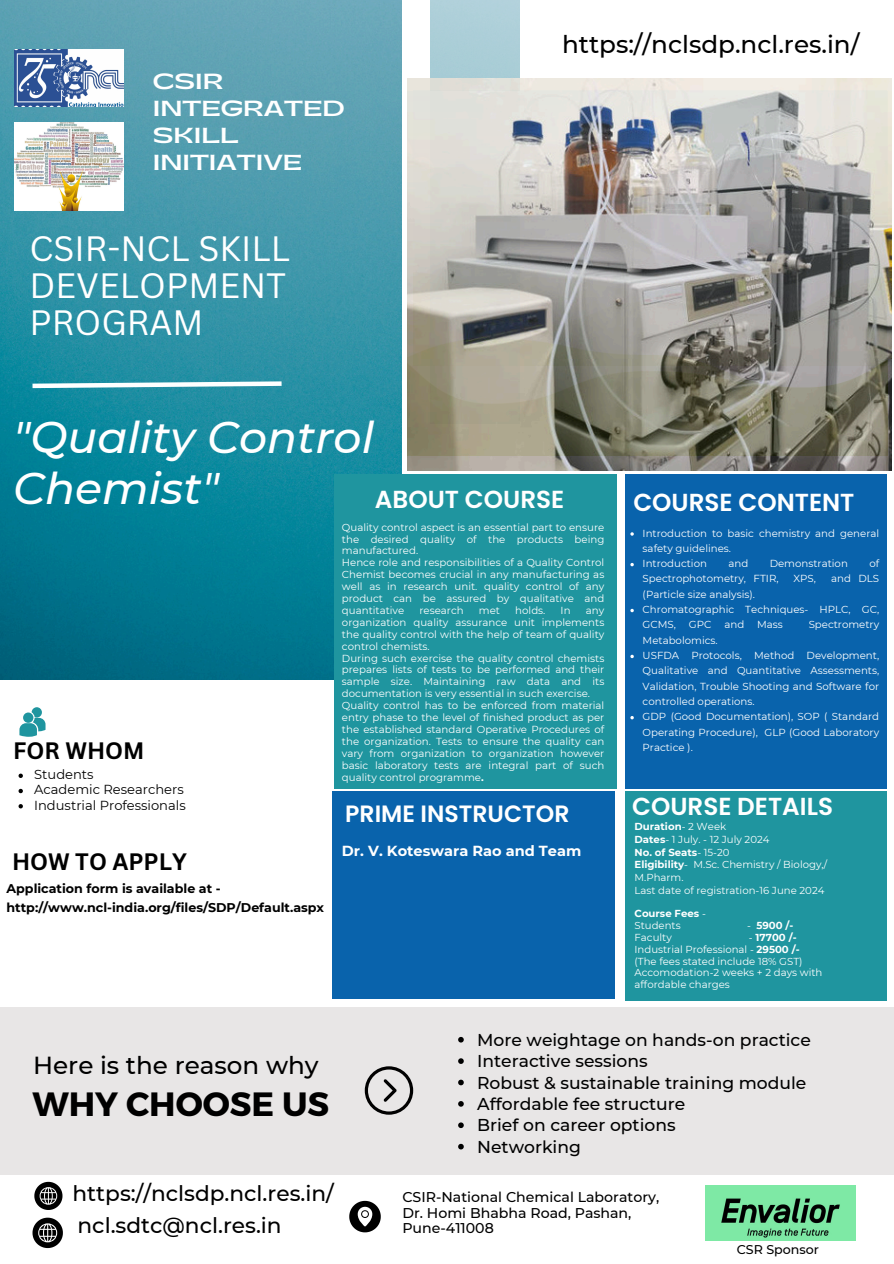
<style>
.page{position:relative;width:894px;height:1264px;background:#fff}
.page>*{position:absolute;margin:0;border:0;box-sizing:border-box;transform-origin:0 0}
.t1{font:italic 500 44.1px/50.7px "Montserrat";color:#fff}
.t2{font:34.35px/37.2px "Canva Sans";color:#fff;text-align:justify}
.t3{font:700 33.6px "Montserrat";color:#000}
.t4{font:500 24.6px "Montserrat";color:#000}
.t5{font:600 24.6px "Poppins";color:#fff}
.t6{font:600 23.55px "Poppins";color:#fff}
.t7{font:700 23.1px "Canva Sans";color:#000}
.t8{font:500 21.6px "Montserrat";color:#000}
.t9{font:700 20.55px/27px "Gatwick";color:#fff}
.t10{font:500 17.1px "Montserrat";color:#000}
.t11{font:700 14.55px "Montserrat";color:#fff}
.t12{font:500 14.1px/15.8px "Montserrat";color:#000}
.t13{font:13.05px "Montserrat";color:#010101}
.t14{font:700 12.6px "Montserrat";color:#000}
.t15{font:500 12.6px "Montserrat";color:#000}
.t16{font:10.2px/11.9px "Montserrat";color:#fff;text-align:justify}
.t17{font:700 10.2px "Montserrat";color:#fff}
.s1{font-weight:700}
.s2{font-weight:400}
</style>
<div class="page">
<img style="left:0;top:0;width:402px;height:679px">
<div style="left:334px;top:474px;width:282px;height:314px;background:#1f959f"></div>
<div style="left:625px;top:474px;width:261px;height:314px;background:#0963ac"></div>
<div style="left:0;top:1007px;width:893px;height:167px;background:#e8e6e6"></div>
<svg style="left:34px;top:1181px;width:28px;height:28px"></svg>
<svg style="left:349px;top:1200px;width:31px;height:32px"></svg>
<svg style="left:364px;top:1066px;width:49px;height:48px"></svg>
<div style="left:331px;top:791px;width:283px;height:207px;background:#0963ac"></div>
<div style="left:625px;top:791px;width:261px;height:209px;background:#1f959f"></div>
<svg style="left:28px;top:379px;width:258px;height:11px"></svg>
<svg style="left:19px;top:707px;width:26px;height:29px"></svg>
<svg style="left:32px;top:1217px;width:31px;height:30px"></svg>
<img style="left:705px;top:1185px;width:149px;height:55px">
<svg style="left:458px;top:1036px;width:5px;height:6px"></svg>
<svg style="left:458px;top:1058px;width:5px;height:5px"></svg>
<svg style="left:458px;top:1079px;width:5px;height:6px"></svg>
<svg style="left:458px;top:1101px;width:5px;height:5px"></svg>
<svg style="left:458px;top:1122px;width:5px;height:6px"></svg>
<svg style="left:458px;top:1143px;width:5px;height:6px"></svg>
<svg style="left:19px;top:773px;width:4px;height:5px"></svg>
<svg style="left:19px;top:788px;width:4px;height:5px"></svg>
<svg style="left:19px;top:804px;width:4px;height:4px"></svg>
<img style="left:407px;top:78px;width:484px;height:393px">
<img style="left:15px;top:49px;width:109px;height:58px">
<img style="left:15px;top:122px;width:109px;height:88px">
<p class="t9" style="left:153px;top:68px;width:193px">CSIR<br>INTEGRATED<br>SKILL<br>INITIATIVE</p>
<p class="t2" style="left:29px;top:229px;width:262px">CSIR-NCL SKILL DEVELOPMENT PROGRAM</p>
<p class="t4" style="left:562px;top:30px;width:299px">https://nclsdp.ncl.res.in/</p>
<h4 class="t1" style="left:13px;top:412px;width:362px">"Quality Control<br>Chemist"</h4>
<p class="t5" style="left:375px;top:482px;width:191px">ABOUT COURSE</p>
<p class="t7" style="left:13px;top:733px;width:133px">FOR WHOM</p>
<h5 class="t13" style="left:34px;top:766px;width:61px">Students</h5>
<p class="t13" style="left:34px;top:781px;width:151px">Academic Researchers</p>
<h2 class="t13" style="left:34px;top:796px;width:153px">Industrial Professionals</h2>
<p class="t7" style="left:12px;top:845px;width:176px">HOW TO APPLY</p>
<p class="t14" style="left:7px;top:880px;width:215px">Application form is available at -</p>
<p class="t14" style="left:7px;top:899px;width:319px">http://www.ncl-india.org/files/SDP/Default.aspx</p>
<p class="t16" style="left:342px;top:521px;width:264px">Quality control aspect is an essential part to ensure the desired quality of the products being manufactured.</p>
<p class="t16" style="left:342px;top:556px;width:264px">Hence role and responsibilities of a Quality Control Chemist becomes crucial in any manufacturing as well as in research unit. quality control of any product can be assured by qualitative and quantitative</p>
<p class="t16" style="left:419px;top:604px;width:46px">research</p>
<p class="t16" style="left:479px;top:604px;width:23px">met</p>
<p class="t16" style="left:515px;top:604px;width:32px">holds.</p>
<p class="t16" style="left:560px;top:604px;width:11px">In</p>
<p class="t16" style="left:342px;top:604px;width:264px;text-indent:244px">any organization quality assurance unit implements the quality control with the help of team of quality control chemists.</p>
<p class="t16" style="left:342px;top:652px;width:264px">During such exercise the quality control chemists prepares lists of tests to be performed and their sample size. Maintaining raw data and its documentation is very essential in such exercise.</p>
<p class="t16" style="left:342px;top:699px;width:264px">Quality control has to be enforced from material entry phase to the level of finished product as per the established standard Operative Procedures of the organization. Tests to ensure the quality can vary from organization to organization however basic laboratory tests are integral part of such quality control programme<span class="s1">.</span></p>
<p class="t6" style="left:345px;top:797px;width:226px">PRIME INSTRUCTOR</p>
<h4 class="t11" style="left:342px;top:841px;width:241px">Dr. V. Koteswara Rao and Team</h4>
<p class="t5" style="left:633px;top:485px;width:222px">COURSE CONTENT</p>
<p class="t16" style="left:642px;top:525px;width:238px;line-height:15.3px">Introduction to basic chemistry and general safety guidelines.</p>
<p class="t16" style="left:642px;top:557px;width:66px">Introduction</p>
<p class="t16" style="left:728px;top:557px;width:21px">and</p>
<p class="t16" style="left:769px;top:557px;width:80px">Demonstration</p>
<p class="t16" style="left:869px;top:557px;width:11px">of</p>
<p class="t16" style="left:642px;top:573px;width:137px">Spectrophotometry, FTIR,</p>
<p class="t16" style="left:793px;top:573px;width:24px">XPS,</p>
<p class="t16" style="left:830px;top:573px;width:50px">and DLS</p>
<p class="t16" style="left:642px;top:588px;width:114px">(Particle size analysis).</p>
<p class="t16" style="left:642px;top:601px;width:238px;line-height:15.3px">Chromatographic Techniques- HPLC, GC,<br>GCMS,</p>
<p class="t16" style="left:688px;top:619px;width:24px">GPC</p>
<p class="t16" style="left:724px;top:619px;width:21px">and</p>
<p class="t16" style="left:757px;top:619px;width:27px">Mass</p>
<p class="t16" style="left:808px;top:619px;width:72px">Spectrometry</p>
<p class="t16" style="left:642px;top:634px;width:76px">Metabolomics.</p>
<p class="t16" style="left:642px;top:647px;width:238px;line-height:15.3px">USFDA Protocols, Method Development, Qualitative and Quantitative Assessments, Validation, Trouble Shooting and Software for controlled operations.</p>
<h4 class="t16" style="left:642px;top:709px;width:238px;line-height:15.3px">GDP (Good Documentation), SOP ( Standard Operating Procedure), GLP (Good Laboratory Practice ).</h4>
<p class="t5" style="left:632px;top:788px;width:202px">COURSE DETAILS</p>
<h4 class="t17" style="left:634px;top:820px;width:93px">Duration<span class="s2">- 2 Week</span></h4>
<p class="t16" style="left:634px;top:833px;width:136px"><span class="s1">Dates</span>- 1 July. - 12 July 2024</p>
<p class="t17" style="left:634px;top:845px;width:96px">No. of Seats<span class="s2">- 15-20</span></p>
<p class="t16" style="left:634px;top:858px;width:194px;line-height:12.6px"><span class="s1">Eligibility</span>- M.Sc. Chemistry / Biology,/<br>M.Pharm.</p>
<p class="t16" style="left:634px;top:884px;width:191px">Last date of registration-16 June 2024</p>
<p class="t17" style="left:634px;top:907px;width:73px">Course Fees <span class="s2">-</span></p>
<p class="t16" style="left:634px;top:919px;width:48px">Students</p>
<p class="t17" style="left:747px;top:919px;width:48px"><span class="s2">-</span> 5900 /-</p>
<p class="t16" style="left:634px;top:931px;width:39px">Faculty</p>
<p class="t17" style="left:748px;top:931px;width:49px"><span class="s2">-</span> 17700 /-</p>
<p class="t16" style="left:634px;top:943px;width:166px">Industrial Professional - <span class="s1">29500 /-</span></p>
<p class="t16" style="left:634px;top:955px;width:169px">(The fees stated include 18% GST)</p>
<p class="t16" style="left:634px;top:966px;width:189px">Accomodation-2 weeks + 2 days with affordable charges</p>
<h4 class="t4" style="left:33px;top:1049px;width:287px">Here is the reason why</h4>
<h5 class="t3" style="left:32px;top:1082px;width:298px">WHY CHOOSE US</h5>
<p class="t8" style="left:72px;top:1180px;width:263px">https://nclsdp.ncl.res.in/</p>
<h6 class="t8" style="left:77px;top:1212px;width:206px">ncl.sdtc@ncl.res.in</h6>
<p class="t10" style="left:477px;top:1029px;width:335px">More weightage on hands-on practice</p>
<p class="t10" style="left:477px;top:1050px;width:172px">Interactive sessions</p>
<p class="t10" style="left:477px;top:1072px;width:330px">Robust &amp; sustainable training module</p>
<p class="t10" style="left:477px;top:1093px;width:210px">Affordable fee structure</p>
<h4 class="t10" style="left:477px;top:1114px;width:200px">Brief on career options</h4>
<p class="t10" style="left:477px;top:1136px;width:105px">Networking</p>
<h3 class="t12" style="left:402px;top:1188px;width:258px">CSIR-National Chemical Laboratory,<br>Dr. Homi Bhabha Road, Pashan,</h3>
<h1 class="t12" style="left:402px;top:1220px;width:93px">Pune-411008</h1>
<p class="t15" style="left:736px;top:1242px;width:84px">CSR Sponsor</p>
</div>
